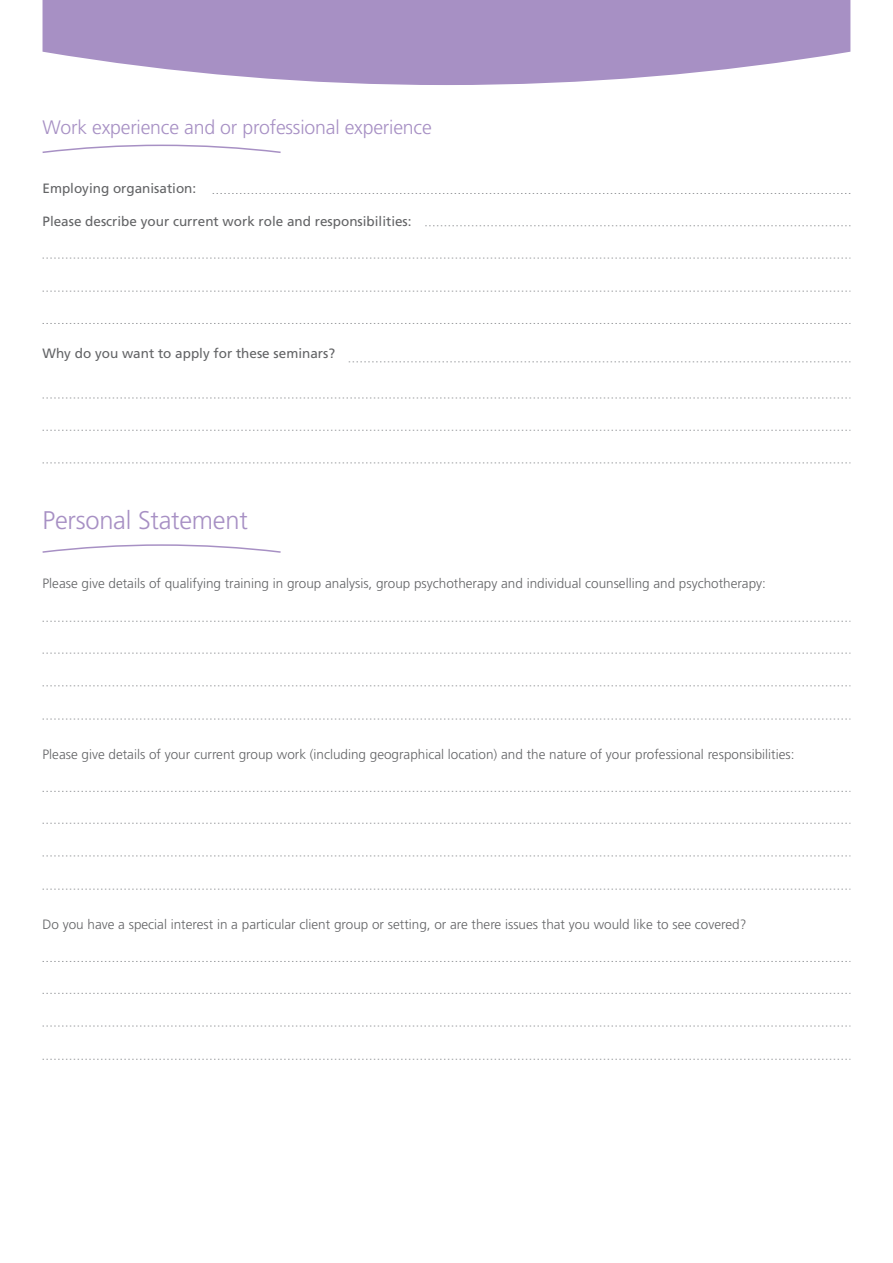
<style>
.page{position:relative;width:893px;height:1263px;background:#fff}
.page>*{position:absolute;margin:0;border:0;box-sizing:border-box;transform-origin:0 0}
.t1{font:300 25.5px "Frutiger LT Std";letter-spacing:-.01em;color:#a790c4}
.t2{font:300 19.5px "Frutiger LT Std";letter-spacing:-.01em;color:#a790c4}
.t3{font:300 13.5px "Frutiger LT Std";color:#636466}
.t4{font:13.5px "Frutiger LT Std";color:#636466}
</style>
<div class="page">
<svg style="left:43px;top:0;width:807px;height:85px;background:#b29ecb"></svg>
<svg style="left:42px;top:544px;width:239px;height:9px"></svg>
<svg style="left:43px;top:621px;width:807px;height:1px"></svg>
<svg style="left:43px;top:653px;width:807px;height:1px"></svg>
<svg style="left:43px;top:685px;width:807px;height:1px"></svg>
<svg style="left:43px;top:719px;width:807px;height:1px"></svg>
<svg style="left:43px;top:791px;width:807px;height:1px"></svg>
<svg style="left:43px;top:823px;width:807px;height:1px"></svg>
<svg style="left:43px;top:855px;width:807px;height:1px"></svg>
<svg style="left:43px;top:889px;width:807px;height:1px"></svg>
<svg style="left:43px;top:961px;width:807px;height:1px"></svg>
<svg style="left:43px;top:993px;width:807px;height:1px"></svg>
<svg style="left:43px;top:1026px;width:807px;height:1px"></svg>
<svg style="left:43px;top:1059px;width:807px;height:1px"></svg>
<svg style="left:42px;top:144px;width:239px;height:9px"></svg>
<svg style="left:213px;top:193px;width:637px;height:1px"></svg>
<svg style="left:43px;top:258px;width:807px;height:1px"></svg>
<svg style="left:43px;top:291px;width:807px;height:1px"></svg>
<svg style="left:43px;top:323px;width:807px;height:1px"></svg>
<svg style="left:43px;top:398px;width:807px;height:1px"></svg>
<svg style="left:43px;top:430px;width:807px;height:1px"></svg>
<svg style="left:425px;top:225px;width:425px;height:1px"></svg>
<svg style="left:349px;top:361px;width:501px;height:1px"></svg>
<svg style="left:43px;top:462px;width:807px;height:1px"></svg>
<h2 class="t2" style="left:43px;top:116px;width:391px">Work experience and or professional experience</h2>
<p class="t4" style="left:43px;top:180px;width:155px">Employing organisation:</p>
<p class="t4" style="left:43px;top:213px;width:371px">Please describe your current work role and responsibilities:</p>
<p class="t4" style="left:43px;top:345px;width:294px">Why do you want to apply for these seminars?</p>
<h1 class="t1" style="left:43px;top:506px;width:207px">Personal Statement</h1>
<p class="t3" style="left:43px;top:576px;width:725px">Please give details of qualifying training in group analysis, group psychotherapy and individual counselling and psychotherapy:</p>
<p class="t3" style="left:43px;top:746px;width:753px">Please give details of your current group work (including geographical location) and the nature of your professional responsibilities:</p>
<p class="t3" style="left:43px;top:916px;width:705px">Do you have a special interest in a particular client group or setting, or are there issues that you would like to see covered?</p>
</div>
